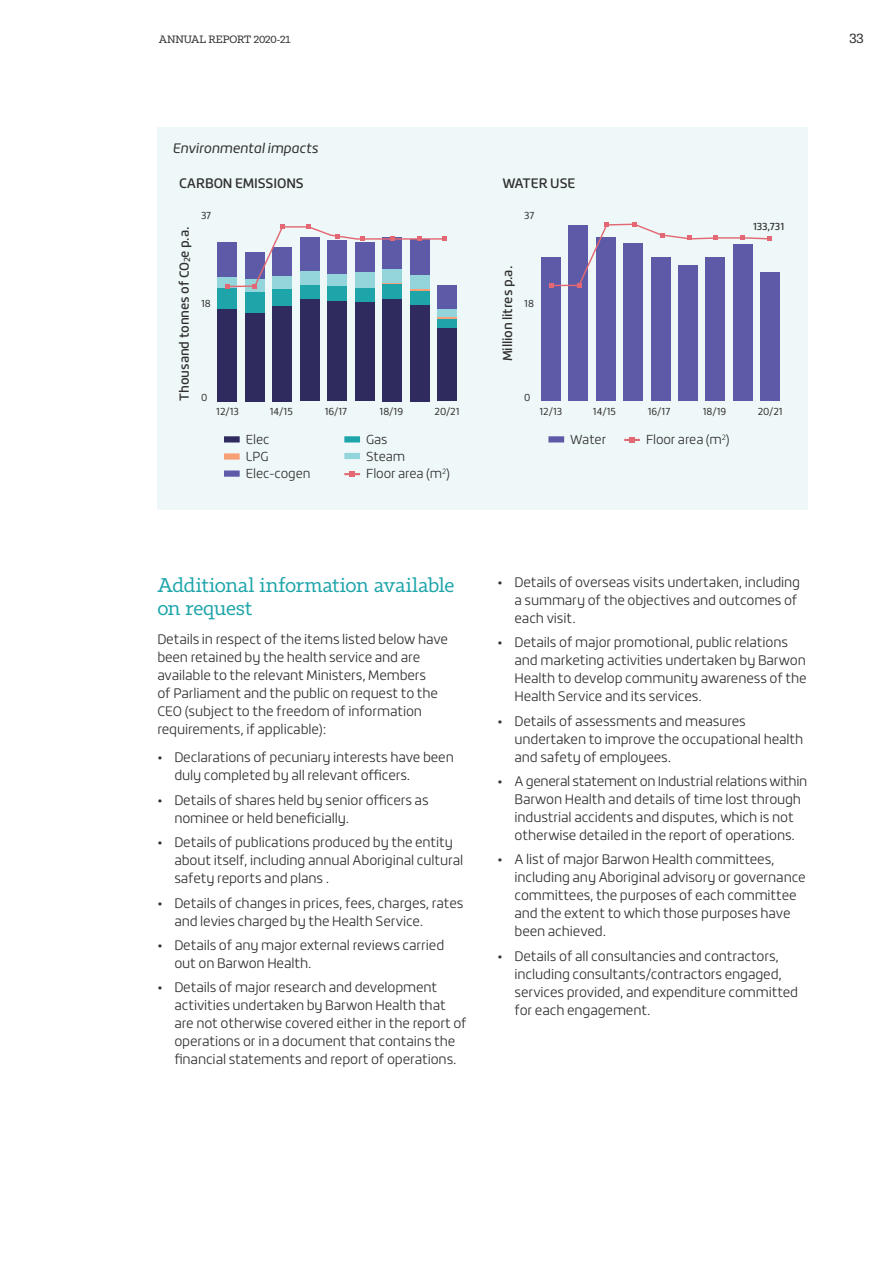
<style>
.page{position:relative;width:893px;height:1263px;background:#fff}
.page>*{position:absolute;margin:0;border:0;box-sizing:border-box;transform-origin:0 0}
.t1{font:19.5px/23.4px "Tabac Slab";letter-spacing:-.02em;color:#1ea5aa}
.Body_Copy{font:300 13.5px/18px "Roihu";letter-spacing:-.01em;color:#312f30}
.Body_Copy-2{font:500 13.5px "Roihu";letter-spacing:-.01em;color:#312f30}
.t2{font:italic 13.5px "Roihu";letter-spacing:-.01em;color:#312f30}
.t3{font:13.5px "Tabac Slab";color:#312f30}
.Body_Copy-3{font:300 12.75px/17.1px "Roihu";letter-spacing:-.01em;color:#312f30}
.Body_Copy-4{font:500 12.75px "Roihu";letter-spacing:-.01em;color:#312f30}
.t4{font:10.5px "Tabac Slab";letter-spacing:-.01em;color:#312f30}
.Body_Copy-5{font:9.9px "Roihu";letter-spacing:-.01em;color:#312f30}
.Body_Copy-6{font:500 9.9px "Roihu";letter-spacing:-.01em;color:#312f30}
</style>
<div class="page">
<div style="left:157px;top:128px;width:651px;height:382px;background:#eef8f8"></div>
<div style="left:218px;top:242px;width:19px;height:35px;background:#5d5ba8"></div>
<div style="left:218px;top:277px;width:19px;height:12px;background:#93d5da"></div>
<div style="left:218px;top:289px;width:19px;height:20px;background:#1ea5aa"></div>
<div style="left:218px;top:309px;width:19px;height:92px;background:#302b5f"></div>
<div style="left:245px;top:279px;width:20px;height:14px;background:#93d5da"></div>
<div style="left:245px;top:293px;width:20px;height:20px;background:#1ea5aa"></div>
<div style="left:245px;top:313px;width:20px;height:88px;background:#302b5f"></div>
<div style="left:273px;top:289px;width:19px;height:17px;background:#1ea5aa"></div>
<div style="left:273px;top:306px;width:19px;height:95px;background:#302b5f"></div>
<div style="left:300px;top:285px;width:20px;height:14px;background:#1ea5aa"></div>
<div style="left:300px;top:299px;width:20px;height:102px;background:#302b5f"></div>
<div style="left:328px;top:286px;width:19px;height:15px;background:#1ea5aa"></div>
<div style="left:328px;top:301px;width:19px;height:100px;background:#302b5f"></div>
<div style="left:355px;top:288px;width:19px;height:14px;background:#1ea5aa"></div>
<div style="left:355px;top:302px;width:19px;height:99px;background:#302b5f"></div>
<div style="left:382px;top:284px;width:20px;height:15px;background:#1ea5aa"></div>
<div style="left:382px;top:299px;width:20px;height:102px;background:#302b5f"></div>
<div style="left:410px;top:290px;width:19px;height:15px;background:#1ea5aa"></div>
<div style="left:410px;top:305px;width:19px;height:96px;background:#302b5f"></div>
<div style="left:438px;top:285px;width:19px;height:24px;background:#5d5ba8"></div>
<div style="left:438px;top:319px;width:19px;height:9px;background:#1ea5aa"></div>
<div style="left:438px;top:309px;width:19px;height:9px;background:#93d5da"></div>
<svg style="left:438px;top:318px;width:19px;height:1px"></svg>
<div style="left:438px;top:328px;width:19px;height:73px;background:#302b5f"></div>
<svg style="left:225px;top:224px;width:222px;height:66px"></svg>
<div style="left:541px;top:258px;width:19px;height:143px;background:#5d5ba8"></div>
<div style="left:569px;top:225px;width:19px;height:176px;background:#5d5ba8"></div>
<div style="left:596px;top:237px;width:19px;height:164px;background:#5d5ba8"></div>
<div style="left:623px;top:244px;width:20px;height:157px;background:#5d5ba8"></div>
<div style="left:651px;top:258px;width:19px;height:143px;background:#5d5ba8"></div>
<div style="left:678px;top:265px;width:20px;height:136px;background:#5d5ba8"></div>
<div style="left:706px;top:258px;width:19px;height:143px;background:#5d5ba8"></div>
<div style="left:733px;top:245px;width:19px;height:156px;background:#5d5ba8"></div>
<div style="left:761px;top:273px;width:19px;height:128px;background:#5d5ba8"></div>
<svg style="left:549px;top:222px;width:223px;height:66px"></svg>
<div style="left:548px;top:436px;width:16px;height:6px;background:#5d5ba8"></div>
<div style="left:224px;top:436px;width:16px;height:6px;background:#302b5f"></div>
<div style="left:224px;top:453px;width:16px;height:7px;background:#f79f75"></div>
<div style="left:224px;top:470px;width:16px;height:7px;background:#5e5ba8"></div>
<div style="left:344px;top:436px;width:16px;height:6px;background:#1ea5aa"></div>
<div style="left:344px;top:453px;width:16px;height:6px;background:#93d5da"></div>
<svg style="left:344px;top:471px;width:16px;height:6px"></svg>
<svg style="left:624px;top:437px;width:16px;height:5px"></svg>
<p class="t4" style="left:159px;top:33px;width:133px">ANNUAL REPORT 2020-21</p>
<p class="t3" style="left:849px;top:31px;width:16px">33</p>
<h4 class="t2" style="left:172px;top:140px;width:147px">Environmental impacts</h4>
<p class="Body_Copy-2" style="left:179px;top:176px;width:126px">CARBON EMISSIONS</p>
<p class="Body_Copy-2" style="left:502px;top:176px;width:75px">WATER USE</p>
<p class="Body_Copy-4" style="left:177px;top:401px;width:176px;rotate:-90deg">Thousand tonnes of CO<sub>2</sub>e p.a.</p>
<p class="Body_Copy-5" style="left:201px;top:209px;width:12px">37</p>
<p class="Body_Copy-5" style="left:524px;top:209px;width:12px">37</p>
<p class="Body_Copy-4" style="left:500px;top:361px;width:97px;rotate:-90deg">Million litres p.a.</p>
<p class="Body_Copy-5" style="left:201px;top:297px;width:11px">18</p>
<p class="Body_Copy-5" style="left:524px;top:297px;width:11px">18</p>
<p class="Body_Copy-5" style="left:201px;top:392px;width:8px">0</p>
<p class="Body_Copy-5" style="left:524px;top:392px;width:8px">0</p>
<p class="Body_Copy-6" style="left:753px;top:221px;width:33px">133,731</p>
<p class="Body_Copy-5" style="left:216px;top:406px;width:24px">12/13</p>
<p class="Body_Copy-5" style="left:539px;top:406px;width:24px">12/13</p>
<p class="Body_Copy-5" style="left:270px;top:406px;width:25px">14/15</p>
<p class="Body_Copy-5" style="left:325px;top:406px;width:24px">16/17</p>
<p class="Body_Copy-5" style="left:380px;top:406px;width:25px">18/19</p>
<p class="Body_Copy-5" style="left:435px;top:406px;width:27px">20/21</p>
<p class="Body_Copy-5" style="left:593px;top:406px;width:25px">14/15</p>
<p class="Body_Copy-5" style="left:648px;top:406px;width:24px">16/17</p>
<p class="Body_Copy-5" style="left:703px;top:406px;width:25px">18/19</p>
<p class="Body_Copy-5" style="left:758px;top:406px;width:27px">20/21</p>
<p class="Body_Copy-3" style="left:366px;top:431px;width:85px">Gas<br>Steam<br>Floor area (m<sup>2</sup>)</p>
<p class="Body_Copy-3" style="left:646px;top:431px;width:85px">Floor area (m<sup>2</sup>)</p>
<p class="Body_Copy-3" style="left:246px;top:431px;width:25px">Elec</p>
<p class="Body_Copy-3" style="left:570px;top:431px;width:37px">Water</p>
<p class="Body_Copy-3" style="left:246px;top:448px;width:66px">LPG<br>Elec-cogen</p>
<h2 class="t1" style="left:157px;top:574px;width:299px">Additional information available on request</h2>
<p class="Body_Copy" style="left:157px;top:630px;width:292px">Details in respect of the items listed below have been retained by the health service and are available to the relevant Ministers, Members<br>of Parliament and the public on request to the CEO (subject to the freedom of information requirements, if applicable):</p>
<p class="Body_Copy" style="left:174px;top:749px;width:281px;text-indent:-17px">• Declarations of pecuniary interests have been duly completed by all relevant officers.</p>
<p class="Body_Copy" style="left:174px;top:791px;width:256px;text-indent:-17px">• Details of shares held by senior officers as nominee or held beneficially.</p>
<p class="Body_Copy" style="left:174px;top:833px;width:290px;text-indent:-17px">• Details of publications produced by the entity about itself, including annual Aboriginal cultural safety reports and plans .</p>
<p class="Body_Copy" style="left:174px;top:894px;width:291px;text-indent:-17px">• Details of changes in prices, fees, charges, rates and levies charged by the Health Service.</p>
<p class="Body_Copy" style="left:174px;top:936px;width:271px;text-indent:-17px">• Details of any major external reviews carried out on Barwon Health.</p>
<p class="Body_Copy" style="left:174px;top:979px;width:294px;text-indent:-17px">• Details of major research and development activities undertaken by Barwon Health that are not otherwise covered either in the report of operations or in a document that contains the financial statements and report of operations.</p>
<p class="Body_Copy" style="left:514px;top:573px;width:287px;text-indent:-17px">• Details of overseas visits undertaken, including a summary of the objectives and outcomes of each visit.</p>
<p class="Body_Copy" style="left:514px;top:633px;width:294px;text-indent:-17px">• Details of major promotional, public relations and marketing activities undertaken by Barwon Health to develop community awareness of the Health Service and its services.</p>
<p class="Body_Copy" style="left:514px;top:712px;width:290px;text-indent:-17px">• Details of assessments and measures undertaken to improve the occupational health and safety of employees.</p>
<p class="Body_Copy" style="left:514px;top:772px;width:294px;text-indent:-17px">• A general statement on Industrial relations within Barwon Health and details of time lost through industrial accidents and disputes, which is not otherwise detailed in the report of operations.</p>
<p class="Body_Copy" style="left:514px;top:851px;width:293px;text-indent:-17px">• A list of major Barwon Health committees, including any Aboriginal advisory or governance committees, the purposes of each committee and the extent to which those purposes have been achieved.</p>
<p class="Body_Copy" style="left:514px;top:947px;width:285px;text-indent:-17px">• Details of all consultancies and contractors, including consultants/contractors engaged, services provided, and expenditure committed for each engagement.</p>
</div>
